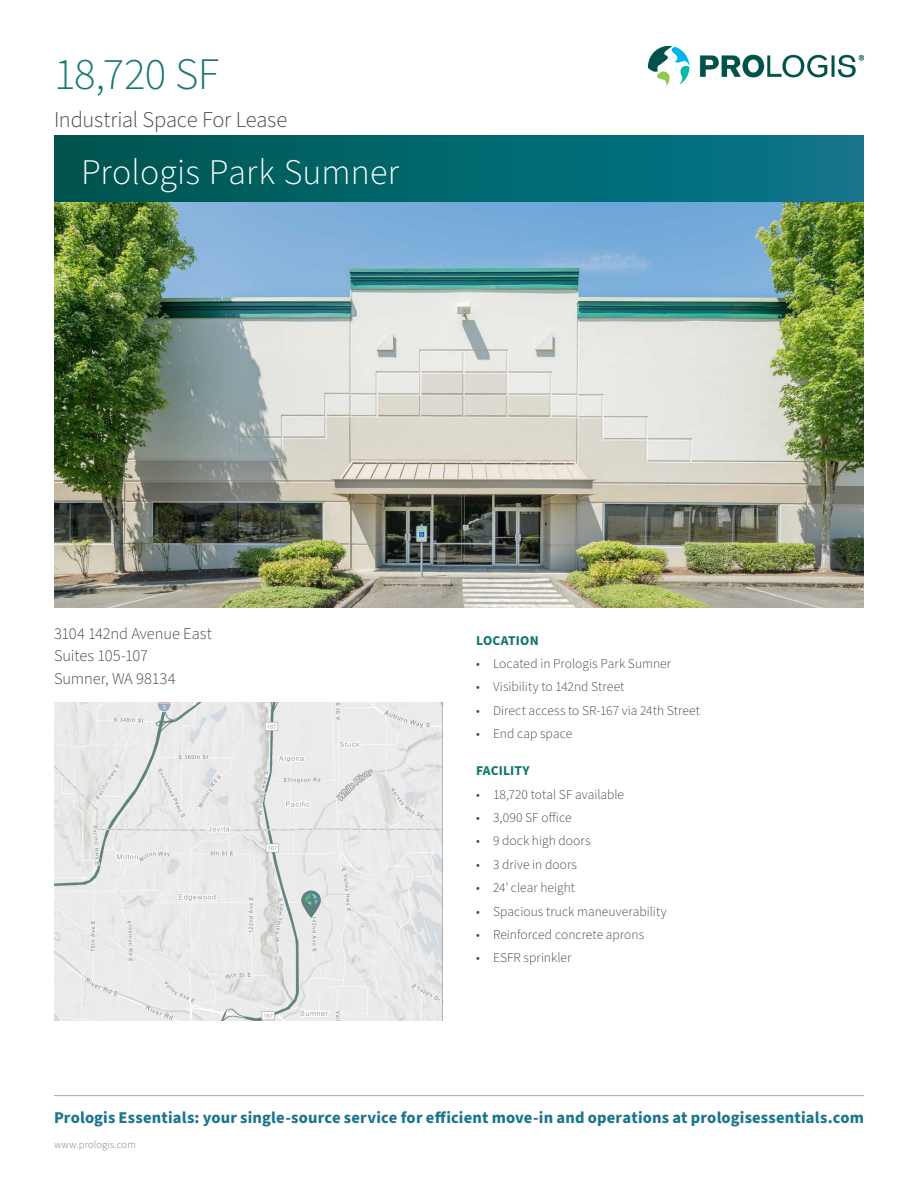
<style>
.page{position:relative;width:918px;height:1188px;background:#fff}
.page>*{position:absolute;margin:0;border:0;box-sizing:border-box;transform-origin:0 0}
.t1{font:300 45px "Source Sans Pro";letter-spacing:-.02em;color:#147770}
.t2{font:300 36px "Source Sans Pro";letter-spacing:.005em;color:#fff}
.t3{font:300 22.5px "Source Sans Pro";letter-spacing:-.01em;color:#414141}
.t4{font:700 16.5px "Source Sans Pro";letter-spacing:.01em;color:#1b758c}
.Address{font:300 16.5px/22.5px "Source Sans Pro";letter-spacing:-.005em;color:#414141}
.t5{font:300 13.5px "Source Sans Pro";letter-spacing:.005em;color:#414141}
.Body_Headings{font:700 13.5px "Source Sans Pro";letter-spacing:.01em;color:#147770}
.Footer_Text{font:300 10.5px "Source Sans Pro";letter-spacing:.015em;color:#747576}
</style>
<div class="page">
<div style="left:54px;top:135px;width:810px;height:67px;background:linear-gradient(to right,#00554e,#09788d)"></div>
<img style="left:648px;top:46px;width:216px;height:40px">
<hr style="left:54px;top:1095px;width:810px;height:1px;background:#a7aaab">
<img style="left:54px;top:702px;width:388px;height:319px">
<img style="left:54px;top:202px;width:810px;height:406px">
<h1 class="t1" style="left:54px;top:44px;width:167px">18,720 SF</h1>
<h3 class="t3" style="left:54px;top:104px;width:235px">Industrial Space For Lease</h3>
<h2 class="t2" style="left:81px;top:148px;width:320px">Prologis Park Sumner</h2>
<p class="Address" style="left:54px;top:622px;width:159px">3104 142nd Avenue East<br>Suites 105-107<br>Sumner, WA 98134</p>
<p class="Body_Headings" style="left:476px;top:631px;width:64px">LOCATION</p>
<p class="t5" style="left:476px;top:655px;width:197px">• Located in Prologis Park Sumner</p>
<p class="t5" style="left:476px;top:678px;width:150px">• Visibility to 142nd Street</p>
<p class="t5" style="left:476px;top:701px;width:226px">• Direct access to SR-167 via 24th Street</p>
<p class="t5" style="left:476px;top:725px;width:98px">• End cap space</p>
<p class="Body_Headings" style="left:476px;top:761px;width:55px">FACILITY</p>
<p class="t5" style="left:476px;top:785px;width:150px">• 18,720 total SF available</p>
<p class="t5" style="left:476px;top:808px;width:97px">• 3,090 SF office</p>
<p class="t5" style="left:476px;top:832px;width:116px">• 9 dock high doors</p>
<p class="t5" style="left:476px;top:855px;width:103px">• 3 drive in doors</p>
<p class="t5" style="left:476px;top:879px;width:101px">• 24’ clear height</p>
<p class="t5" style="left:476px;top:902px;width:192px">• Spacious truck maneuverability</p>
<p class="t5" style="left:476px;top:925px;width:170px">• Reinforced concrete aprons</p>
<p class="t5" style="left:476px;top:949px;width:97px">• ESFR sprinkler</p>
<p class="t4" style="left:54px;top:1106px;width:812px">Prologis Essentials: your single-source service for efficient move-in and operations at prologisessentials.com</p>
<p class="Footer_Text" style="left:54px;top:1137px;width:83px">www.prologis.com</p>
</div>
